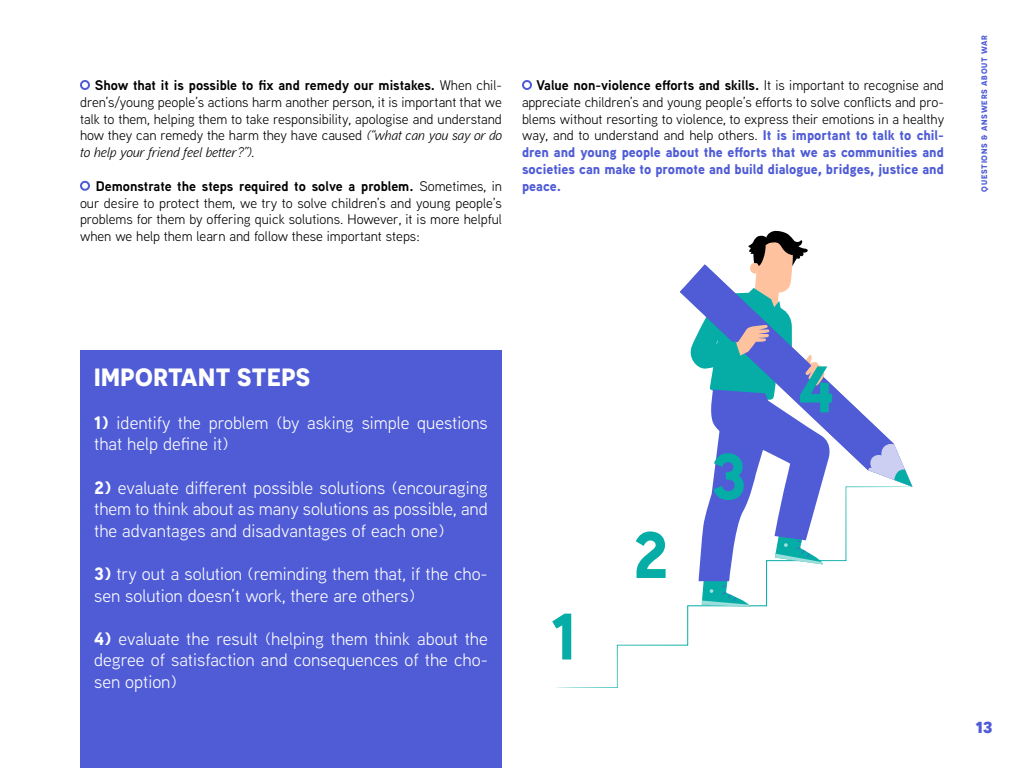
<style>
.page{position:relative;width:1024px;height:768px;background:#fff}
.page>*{position:absolute;margin:0;border:0;box-sizing:border-box;transform-origin:0 0}
.t1{font:900 65.8px "Aaux Next";color:#05ada6}
.t2{font:700 25px "Novecentosans";letter-spacing:.02em;color:#fff}
.t3{font:700 20px "Novecentosans";color:#4f5cd6}
.t4{font:18px/21.6px "Aaux Next";color:#fff}
.t5{font:14px/16.8px "Aaux Next";color:#000;text-align:justify}
.t6{font:700 8px "Novecentosans";letter-spacing:.1em;color:#4f5cd6}
.s1{font-weight:700}
.s2{font-style:italic}
.s3{font-weight:900;color:#4f5cd6}
.s4{font-weight:900}
</style>
<div class="page">
<div style="left:80px;top:351px;width:422px;height:417px;background:#4f5cd6"></div>
<div style="left:80px;top:80px;width:10px;height:10px;border:2px solid #4f5cd6;border-radius:50%"></div>
<div style="left:80px;top:181px;width:10px;height:10px;border:2px solid #4f5cd6;border-radius:50%"></div>
<div style="left:522px;top:80px;width:10px;height:10px;border:2px solid #4f5cd6;border-radius:50%"></div>
<svg style="left:556px;top:487px;width:334px;height:201px"></svg>
<svg style="left:872px;top:423px;width:22px;height:21px"></svg>
<svg style="left:680px;top:289px;width:192px;height:181px"></svg>
<svg style="left:868px;top:444px;width:44px;height:43px"></svg>
<svg style="left:688px;top:231px;width:146px;height:376px"></svg>
<p class="t5" style="left:80px;top:76px;width:424px;text-indent:15px"><span class="s1">Show that it is possible to fix and remedy our mistakes.</span> When chil&shy;dren’s/young people’s actions harm another person, it is important that we talk to them, helping them to take responsibility, apologise and understand how they can remedy the harm they have caused <span class="s2">(“what can you say or do to help your friend feel better?”)</span>.</p>
<p class="t5" style="left:80px;top:177px;width:424px;text-indent:16px"><span class="s1">Demonstrate the steps required to solve a problem.</span> Sometimes, in our desire to protect them, we try to solve children’s and young people’s problems for them by offering quick solutions. However, it is more helpful when we help them learn and follow these important steps:</p>
<p class="t5" style="left:522px;top:76px;width:424px;text-indent:15px"><span class="s1">Value non-violence efforts and skills.</span> It is important to recognise and appreciate children’s and young people’s efforts to solve conflicts and pro&shy;blems without resorting to violence, to express their emotions in a healthy way, and to understand and help others. <span class="s3">It is important to talk to chil&shy;dren and young people about the efforts that we as communities and societies can make to promote and build dialogue, bridges, justice and peace.</span></p>
<p class="t6" style="left:980px;top:192px;width:158px;rotate:-90deg">QUESTIONS &amp; ANSWERS ABOUT WAR</p>
<h2 class="t2" style="left:94px;top:361px;width:218px">IMPORTANT STEPS</h2>
<p class="t4" style="left:94px;top:411px;width:395px"><span class="s4">1)</span> identify the problem (by asking simple questions that help define it)</p>
<p class="t4" style="left:94px;top:476px;width:395px;text-align:justify"><span class="s4">2)</span> evaluate different possible solutions (encouraging them to think about as many solutions as possible, and the advantages and disadvantages of each one)</p>
<p class="t4" style="left:94px;top:562px;width:395px"><span class="s4">3)</span> try out a solution (reminding them that, if the cho&shy;sen solution doesn’t work, there are others)</p>
<p class="t4" style="left:94px;top:627px;width:395px;text-align:justify"><span class="s4">4)</span> evaluate the result (helping them think about the degree of satisfaction and consequences of the cho&shy;sen option)</p>
<h1 class="t1" style="left:551px;top:589px;width:28px">1</h1>
<h1 class="t1" style="left:632px;top:508px;width:38px">2</h1>
<h1 class="t1" style="left:711px;top:430px;width:38px">3</h1>
<h1 class="t1" style="left:798px;top:342px;width:38px">4</h1>
<h3 class="t3" style="left:975px;top:714px;width:19px">13</h3>
</div>
